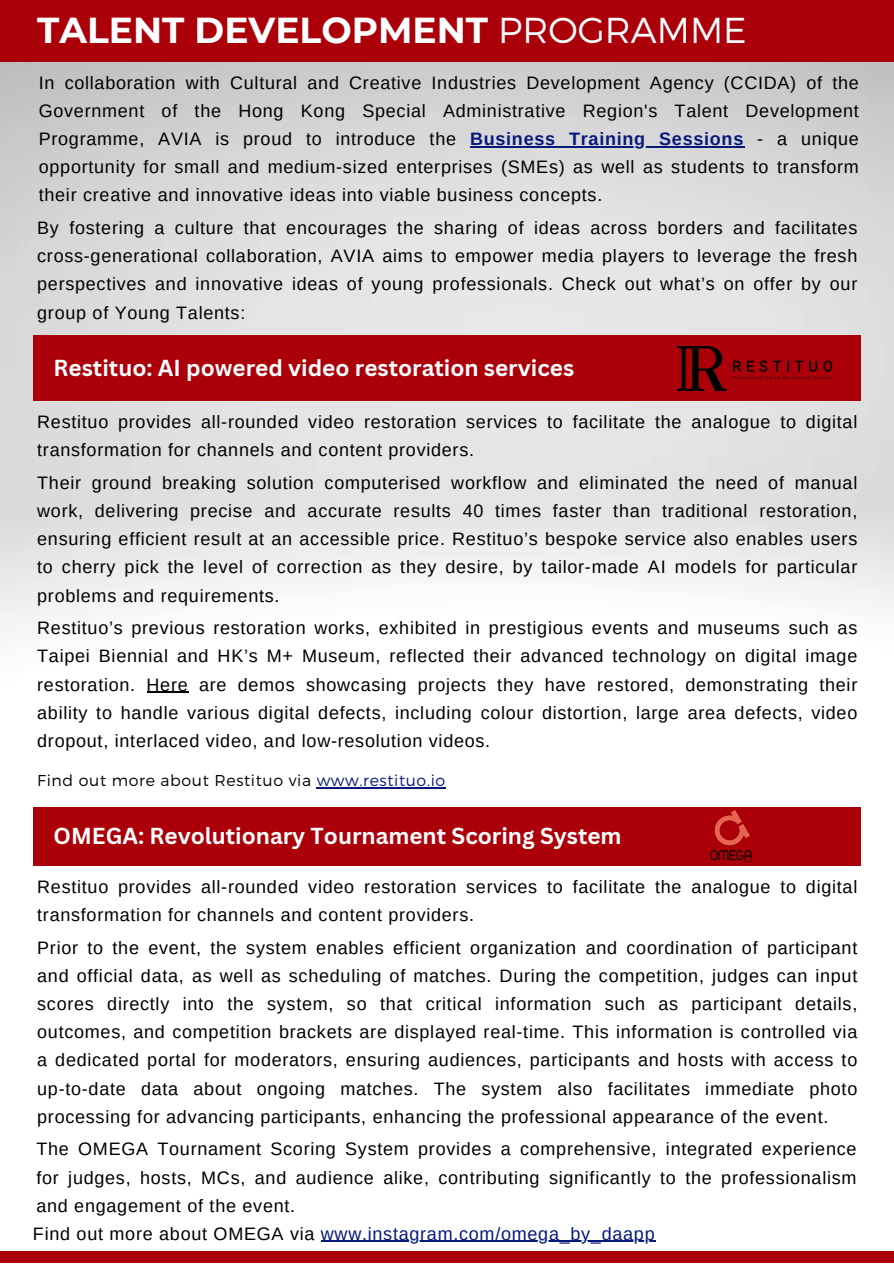
<style>
.page{position:relative;width:894px;height:1264px;background:#fff}
.page>*{position:absolute;margin:0;border:0;box-sizing:border-box;transform-origin:0 0}
.t1{font:700 36px "Montserrat";color:#fff}
.t2{font:700 22.5px "Canva Sans";color:#fff}
.t3{font:18px/28.2px "Arimo";letter-spacing:.04em;color:#000;text-align:justify}
.t4{font:18px "Arimo";letter-spacing:.04em;color:#06187b}
.t5{font:300 15.75px "Montserrat";letter-spacing:.04em;color:#000}
.s1{font-weight:300}
.s2{font-weight:700;color:#06187b}
.s3{color:#06187b}
.s4{color:#000}
</style>
<div class="page">
<img style="left:0;top:62px;width:893px;height:1201px">
<div style="left:0;top:0;width:893px;height:62px;background:#ab000a"></div>
<div style="left:0;top:1251px;width:893px;height:11px;background:#ab000a"></div>
<div style="left:33px;top:335px;width:827px;height:66px;background:#ab000a"></div>
<div style="left:33px;top:807px;width:827px;height:58px;background:#ab000a"></div>
<img style="left:677px;top:346px;width:154px;height:44px">
<img style="left:691px;top:802px;width:79px;height:67px">
<hr style="left:316px;top:787px;width:130px;height:1px;background:#06187b">
<hr style="left:470px;top:146px;width:273px;height:1px;background:#06187b">
<hr style="left:146px;top:691px;width:42px;height:1px;background:#000">
<hr style="left:321px;top:1240px;width:334px;height:1px;background:#06187b">
<h1 class="t1" style="left:37px;top:8px;width:710px">TALENT DEVELOPMENT <span class="s1">PROGRAMME</span></h1>
<p class="t3" style="left:39px;top:68px;width:821px">In collaboration with Cultural and Creative Industries Development Agency (CCIDA) of the Government of the Hong Kong Special Administrative Region's Talent Development Programme, AVIA is proud to introduce the</p>
<h2 class="t3" style="left:39px;top:125px;width:821px;text-indent:431px"><span class="s2">Business Training Sessions</span> - a unique opportunity for small and medium-sized enterprises (SMEs) as well as students to transform their creative and innovative ideas into viable business concepts.</h2>
<p class="t3" style="left:37px;top:214px;width:821px">By fostering a culture that encourages the sharing of ideas across borders and facilitates cross-generational collaboration, AVIA aims to empower media players to leverage the fresh perspectives and innovative ideas of young professionals. Check out what’s on offer by our group of Young Talents:</p>
<p class="t2" style="left:54px;top:352px;width:522px">Restituo: AI powered video restoration services</p>
<p class="t3" style="left:37px;top:408px;width:821px">Restituo provides all-rounded video restoration services to facilitate the analogue to digital transformation for channels and content providers.</p>
<p class="t3" style="left:37px;top:468px;width:821px">Their ground breaking solution computerised workflow and eliminated the need of manual work, delivering precise and accurate results 40 times faster than traditional restoration, ensuring efficient result at an accessible price. Restituo’s bespoke service also enables users to cherry pick the level of correction as they desire, by tailor-made AI models for particular problems and requirements.</p>
<p class="t3" style="left:37px;top:614px;width:821px">Restituo’s previous restoration works, exhibited in prestigious events and museums such as Taipei Biennial and HK’s M+ Museum, reflected their advanced technology on digital image restoration. Here are demos showcasing projects they have restored, demonstrating their ability to handle various digital defects, including colour distortion, large area defects, video dropout, interlaced video, and low-resolution videos.</p>
<p class="t5" style="left:37px;top:770px;width:409px">Find out more about Restituo via <span class="s3">www.restituo.io</span></p>
<p class="t2" style="left:54px;top:819px;width:569px">OMEGA: Revolutionary Tournament Scoring System</p>
<p class="t3" style="left:37px;top:872px;width:821px">Restituo provides all-rounded video restoration services to facilitate the analogue to digital transformation for channels and content providers.</p>
<p class="t3" style="left:37px;top:933px;width:821px">Prior to the event, the system enables efficient organization and coordination of participant and official data, as well as scheduling of matches. During the competition, judges can input scores directly into the system, so that critical information such as participant details, outcomes, and competition brackets are displayed real-time. This information is controlled via a dedicated portal for moderators, ensuring audiences, participants and hosts with access to up-to-date data about ongoing matches. The system also facilitates immediate photo processing for advancing participants, enhancing the professional appearance of the event.</p>
<p class="t3" style="left:36px;top:1135px;width:821px">The OMEGA Tournament Scoring System provides a comprehensive, integrated experience for judges, hosts, MCs, and audience alike, contributing significantly to the professionalism and engagement of the event.</p>
<h2 class="t4" style="left:33px;top:1223px;width:623px"><span class="s4">Find out more about OMEGA via</span> www.instagram.com/omega_by_daapp</h2>
</div>
